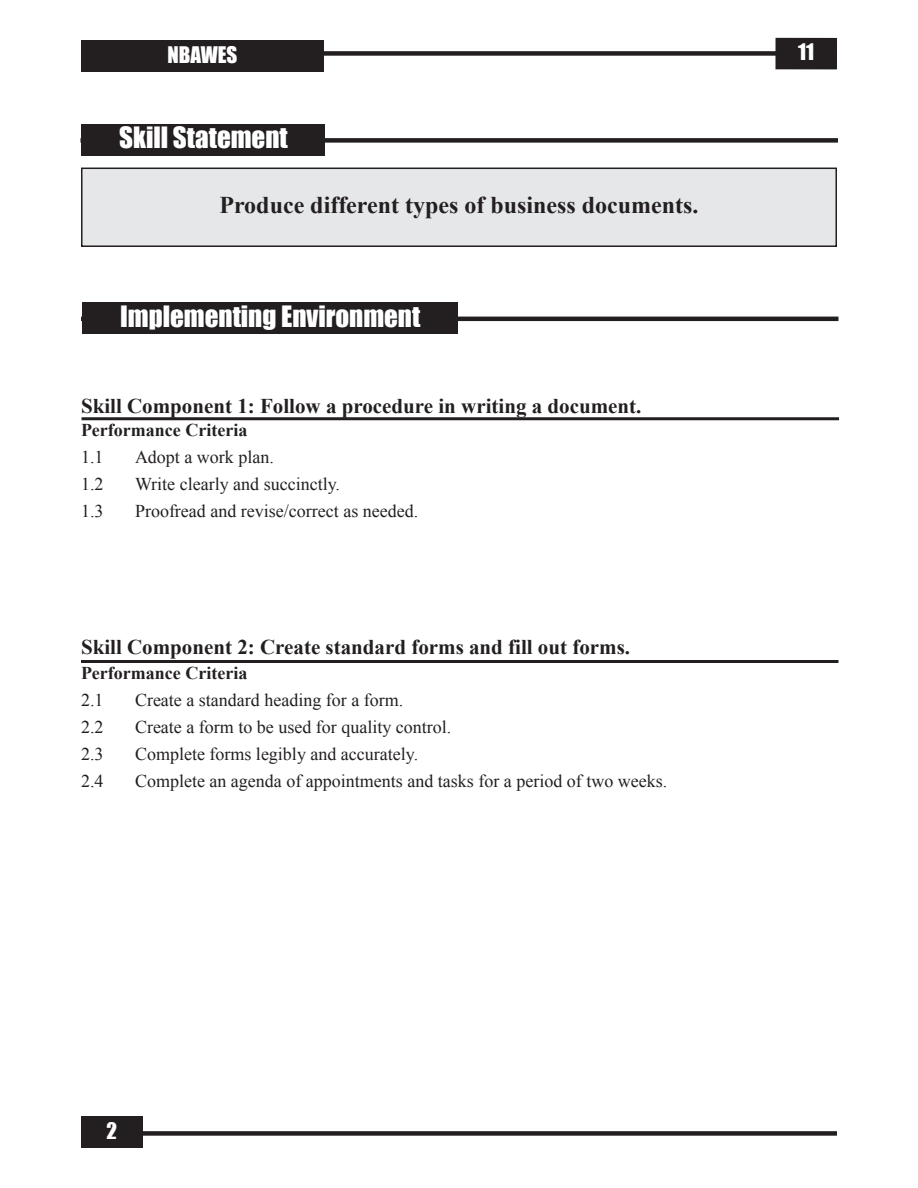
<style>
.page{position:relative;width:918px;height:1188px;background:#fff}
.page>*{position:absolute;margin:0;border:0;box-sizing:border-box;transform-origin:0 0}
.t1{font:27px "Impact";color:#fff}
.t2{font:700 24px "Times New Roman";color:#231f20}
.t3{font:700 21px "Times New Roman";color:#231f20}
.t4{font:21px "Impact";color:#fff}
.t5{font:18px "Times New Roman";color:#231f20}
.t6{font:700 18px "Times New Roman";color:#231f20}
</style>
<div class="page">
<div style="left:80px;top:138px;width:758px;height:5px;background:#231f20"></div>
<div style="left:82px;top:124px;width:243px;height:31px;background:#231f20"></div>
<div style="left:82px;top:51px;width:755px;height:5px;background:#231f20"></div>
<div style="left:82px;top:1131px;width:755px;height:5px;background:#231f20"></div>
<div style="left:81px;top:40px;width:243px;height:31px;background:#231f20"></div>
<div style="left:81px;top:1116px;width:61px;height:32px;background:#231f20"></div>
<div style="left:82px;top:168px;width:754px;height:78px;background:#e6e7e9"></div>
<div style="left:81px;top:168px;width:756px;height:79px;border:2px solid #231f20"></div>
<div style="left:775px;top:38px;width:62px;height:31px;background:#231f20"></div>
<hr style="left:81px;top:317px;width:757px;height:4px;background:#231f20">
<div style="left:82px;top:302px;width:376px;height:32px;background:#231f20"></div>
<hr style="left:82px;top:417px;width:757px;height:3px;background:#231f20">
<hr style="left:81px;top:660px;width:757px;height:3px;background:#231f20">
<p class="t4" style="left:168px;top:41px;width:71px">NBAWES</p>
<h1 class="t1" style="left:119px;top:121px;width:170px">Skill Statement</h1>
<h2 class="t2" style="left:219px;top:191px;width:481px">Produce different types of business documents.</h2>
<h1 class="t1" style="left:120px;top:300px;width:302px">Implementing Environment</h1>
<p class="t3" style="left:81px;top:394px;width:562px">Skill Component 1: Follow a procedure in writing a document.</p>
<p class="t6" style="left:81px;top:420px;width:168px">Performance Criteria</p>
<p class="t5" style="left:81px;top:447px;width:24px">1.1</p>
<p class="t5" style="left:135px;top:447px;width:140px">Adopt a work plan.</p>
<p class="t5" style="left:81px;top:474px;width:24px">1.2</p>
<p class="t5" style="left:135px;top:474px;width:207px">Write clearly and succinctly.</p>
<p class="t5" style="left:81px;top:501px;width:24px">1.3</p>
<p class="t5" style="left:135px;top:501px;width:285px">Proofread and revise/correct as needed.</p>
<p class="t3" style="left:81px;top:635px;width:551px">Skill Component 2: Create standard forms and fill out forms.</p>
<p class="t6" style="left:81px;top:663px;width:168px">Performance Criteria</p>
<p class="t5" style="left:81px;top:690px;width:24px">2.1</p>
<p class="t5" style="left:135px;top:690px;width:270px">Create a standard heading for a form.</p>
<p class="t5" style="left:81px;top:717px;width:24px">2.2</p>
<p class="t5" style="left:135px;top:717px;width:318px">Create a form to be used for quality control.</p>
<p class="t5" style="left:81px;top:744px;width:24px">2.3</p>
<p class="t5" style="left:135px;top:744px;width:285px">Complete forms legibly and accurately.</p>
<p class="t5" style="left:81px;top:771px;width:24px">2.4</p>
<p class="t5" style="left:135px;top:771px;width:534px">Complete an agenda of appointments and tasks for a period of two weeks.</p>
<p class="t4" style="left:798px;top:39px;width:18px">11</p>
<p class="t4" style="left:106px;top:1117px;width:12px">2</p>
</div>
